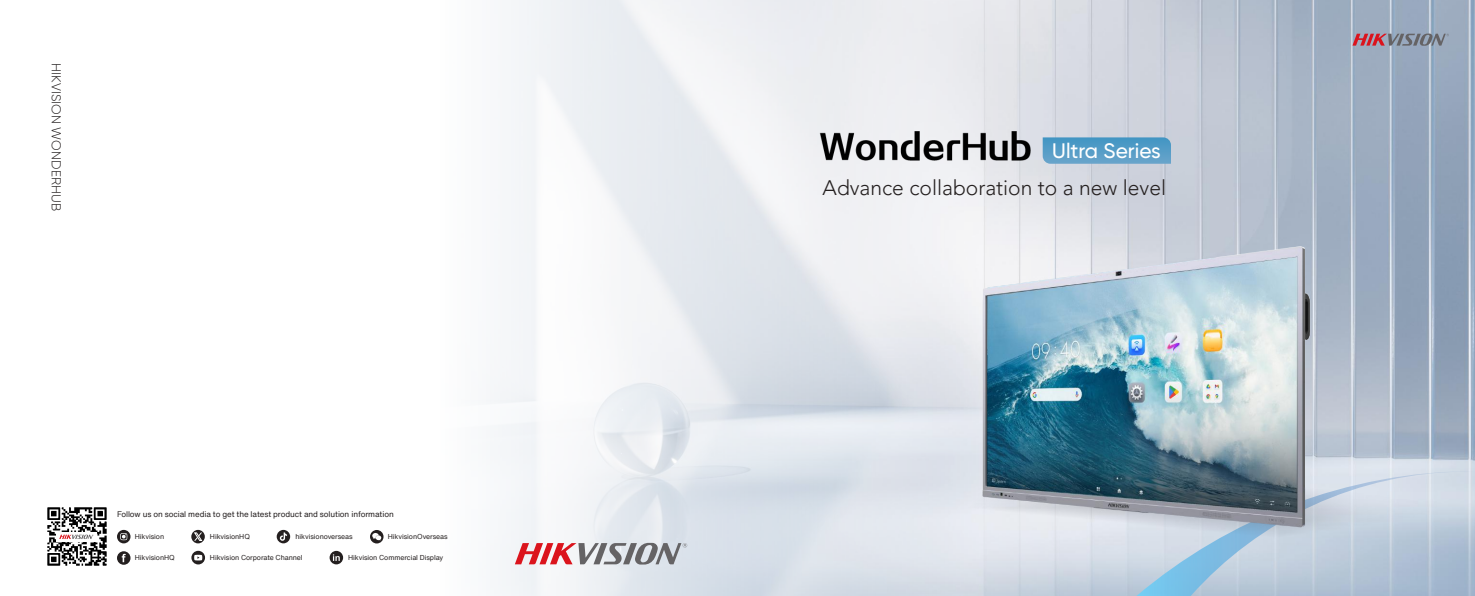
<style>
.page{position:relative;width:1475px;height:596px;background:#fff}
.page>*{position:absolute;margin:0;border:0;box-sizing:border-box;transform-origin:0 0}
.t1{font:300 21px "Avenir LT Pro";color:#241f1f}
.t2{font:500 20.9px "Gilroy";color:#fff}
.t3{font:300 13px "Gilroy";letter-spacing:.01em;color:#241f1f}
.t4{font:8px "Helvetica Now Text";letter-spacing:-.01em;color:#241f1f}
.t5{font:7px "Helvetica Now Text";letter-spacing:-.01em;color:#241f1f}
</style>
<div class="page">
<img style="left:486px;top:0;width:988px;height:595px">
<svg style="left:1352px;top:33px;width:96px;height:13px"></svg>
<svg style="left:514px;top:542px;width:173px;height:22px"></svg>
<svg style="left:1136px;top:470px;width:338px;height:125px;background:#b4c6d8"></svg>
<img style="left:887px;top:246px;width:562px;height:346px">
<svg style="left:1042px;top:137px;width:128px;height:27px;background:#599ec7"></svg>
<svg style="left:329px;top:550px;width:14px;height:14px"></svg>
<svg style="left:117px;top:551px;width:13px;height:13px"></svg>
<svg style="left:191px;top:529px;width:14px;height:14px"></svg>
<svg style="left:194px;top:532px;width:8px;height:8px"></svg>
<svg style="left:370px;top:530px;width:13px;height:13px"></svg>
<svg style="left:117px;top:529px;width:13px;height:14px"></svg>
<svg style="left:277px;top:529px;width:13px;height:14px"></svg>
<svg style="left:191px;top:550px;width:14px;height:14px"></svg>
<img style="left:47px;top:507px;width:60px;height:59px">
<svg style="left:57px;top:531px;width:40px;height:10px"></svg>
<svg style="left:59px;top:534px;width:35px;height:4px"></svg>
<img style="left:816px;top:111px;width:218px;height:74px">
<h3 class="t3" style="left:64px;top:63px;width:149px;rotate:90deg">HIKVISION WONDERHUB</h3>
<p class="t4" style="left:117px;top:507px;width:278px">Follow us on social media to get the latest product and solution information</p>
<p class="t5" style="left:135px;top:531px;width:31px">Hikvision</p>
<p class="t5" style="left:388px;top:531px;width:61px">HikvisionOverseas</p>
<p class="t5" style="left:135px;top:552px;width:41px">HikvisionHQ</p>
<p class="t5" style="left:210px;top:530px;width:41px">HikvisionHQ</p>
<p class="t5" style="left:210px;top:552px;width:94px">Hikvision Corporate Channel</p>
<p class="t5" style="left:348px;top:551px;width:97px">Hikvision Commercial Display</p>
<p class="t5" style="left:295px;top:531px;width:59px">hikvisionoverseas</p>
<h2 class="t2" style="left:1052px;top:138px;width:110px">Ultra Series</h2>
<h1 class="t1" style="left:822px;top:175px;width:345px">Advance collaboration to a new level</h1>
</div>
